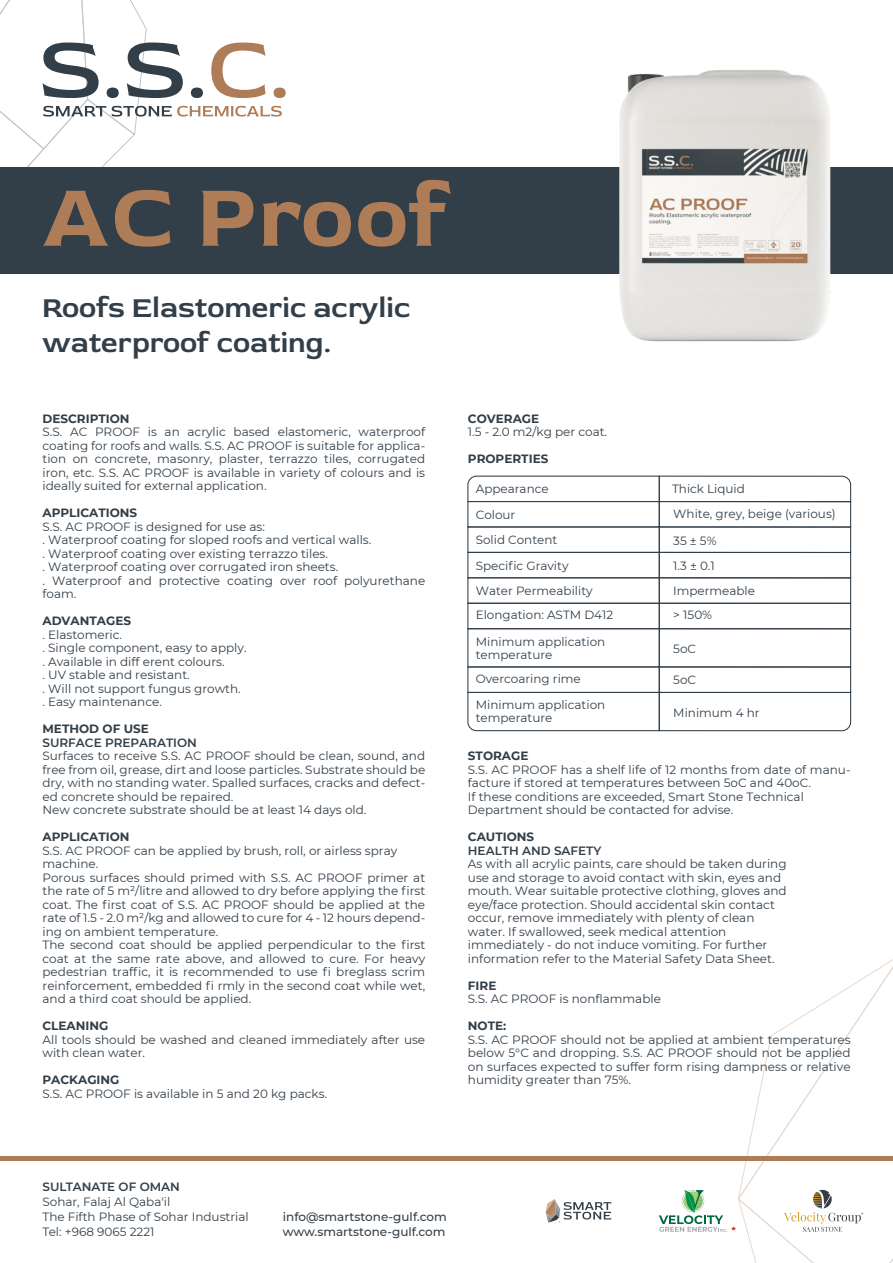
<style>
.page{position:relative;width:893px;height:1263px;background:#fff}
.page>*{position:absolute;margin:0;border:0;box-sizing:border-box;transform-origin:0 0}
.t1{font:700 91.5px "Red Rose";color:#af7c58}
.t2{font:600 29.55px/35px "Red Rose";color:#323e48}
.t3{font:12px/13.5px "Montserrat";color:#323e48}
.t4{font:700 12px "Montserrat";color:#323e48}
.t5{font:600 12px "Montserrat";color:#323e48}
.t6{font:500 12px/15px "Montserrat";color:#323e48}
</style>
<div class="page">
<svg style="left:0;top:0;width:286px;height:167px"></svg>
<div style="left:0;top:167px;width:893px;height:107px;background:#323e48"></div>
<hr style="left:0;top:1157px;width:893px;height:4px;background:#af7c58">
<svg style="left:659px;top:959px;width:234px;height:304px"></svg>
<svg style="left:546px;top:1199px;width:65px;height:24px"></svg>
<svg style="left:467px;top:475px;width:385px;height:28px"></svg>
<div style="left:467px;top:501px;width:193px;height:26px;border:1px solid #323e48"></div>
<div style="left:659px;top:501px;width:192px;height:27px;border:1px solid #323e48"></div>
<div style="left:467px;top:526px;width:193px;height:27px;border:1px solid #323e48"></div>
<div style="left:659px;top:526px;width:192px;height:27px;border:1px solid #323e48"></div>
<div style="left:467px;top:552px;width:193px;height:26px;border:1px solid #323e48"></div>
<div style="left:659px;top:552px;width:192px;height:26px;border:1px solid #323e48"></div>
<div style="left:467px;top:577px;width:193px;height:27px;border:1px solid #323e48"></div>
<div style="left:659px;top:577px;width:192px;height:27px;border:1px solid #323e48"></div>
<div style="left:467px;top:603px;width:193px;height:26px;border:1px solid #323e48"></div>
<div style="left:659px;top:603px;width:192px;height:26px;border:1px solid #323e48"></div>
<div style="left:467px;top:628px;width:193px;height:39px;border:1px solid #323e48"></div>
<div style="left:659px;top:628px;width:192px;height:39px;border:1px solid #323e48"></div>
<div style="left:467px;top:666px;width:193px;height:27px;border:1px solid #323e48"></div>
<div style="left:659px;top:666px;width:192px;height:27px;border:1px solid #323e48"></div>
<svg style="left:467px;top:691px;width:385px;height:41px"></svg>
<img style="left:619px;top:70px;width:212px;height:272px">
<h1 class="t1" style="left:42px;top:145px;width:408px">AC Proof</h1>
<h2 class="t2" style="left:42px;top:289px;width:370px">Roofs Elastomeric acrylic waterproof coating.</h2>
<p class="t4" style="left:43px;top:410px;width:89px">DESCRIPTION</p>
<p class="t3" style="left:43px;top:425px;width:384px;text-align:justify">S.S. AC PROOF is an acrylic based elastomeric, waterproof coating for roofs and walls. S.S. AC PROOF is suitable for applica&shy;tion on concrete, masonry, plaster, terrazzo tiles, corrugated iron, etc. S.S. AC PROOF is available in variety of colours and is ideally suited for external application.</p>
<p class="t4" style="left:43px;top:504px;width:96px">APPLICATIONS</p>
<p class="t3" style="left:43px;top:519px;width:384px">S.S. AC PROOF is designed for use as:<br>. Waterproof coating for sloped roofs and vertical walls.<br>. Waterproof coating over existing terrazzo tiles.<br>. Waterproof coating over corrugated iron sheets.<br>. Waterproof and protective coating over roof polyurethane foam.</p>
<p class="t4" style="left:43px;top:612px;width:90px">ADVANTAGES</p>
<p class="t3" style="left:43px;top:627px;width:206px">. Elastomeric.<br>. Single component, easy to apply. . Available in diff erent colours.<br>. UV stable and resistant.<br>. Will not support fungus growth.<br>. Easy maintenance.</p>
<p class="t4" style="left:43px;top:720px;width:108px">METHOD OF USE</p>
<p class="t5" style="left:43px;top:734px;width:156px">SURFACE PREPARATION</p>
<p class="t3" style="left:43px;top:749px;width:384px">Surfaces to receive S.S. AC PROOF should be clean, sound, and free from oil, grease, dirt and loose particles. Substrate should be dry, with no standing water. Spalled surfaces, cracks and defect&shy;ed concrete should be repaired.<br>New concrete substrate should be at least 14 days old.</p>
<p class="t4" style="left:43px;top:828px;width:89px">APPLICATION</p>
<p class="t3" style="left:43px;top:843px;width:384px">S.S. AC PROOF can be applied by brush, roll, or airless spray machine.<br>Porous surfaces should primed with S.S. AC PROOF primer at the rate of 5 m²/litre and allowed to dry before applying the first coat. The first coat of S.S. AC PROOF should be applied at the rate of 1.5 - 2.0 m²/kg and allowed to cure for 4 - 12 hours depend&shy;ing on ambient temperature.<br>The second coat should be applied perpendicular to the first coat at the same rate above, and allowed to cure. For heavy pedestrian traffic, it is recommended to use fi breglass scrim reinforcement, embedded fi rmly in the second coat while wet, and a third coat should be applied.</p>
<p class="t4" style="left:43px;top:1017px;width:67px">CLEANING</p>
<p class="t3" style="left:43px;top:1032px;width:384px">All tools should be washed and cleaned immediately after use with clean water.</p>
<p class="t4" style="left:43px;top:1071px;width:78px">PACKAGING</p>
<p class="t3" style="left:43px;top:1086px;width:286px">S.S. AC PROOF is available in 5 and 20 kg packs.</p>
<p class="t4" style="left:468px;top:410px;width:73px">COVERAGE</p>
<p class="t3" style="left:468px;top:425px;width:141px">1.5 - 2.0 m2/kg per coat.</p>
<p class="t4" style="left:468px;top:450px;width:82px">PROPERTIES</p>
<p class="t3" style="left:476px;top:481px;width:74px">Appearance</p>
<p class="t3" style="left:672px;top:481px;width:74px">Thick Liquid</p>
<p class="t3" style="left:476px;top:507px;width:41px">Colour</p>
<p class="t3" style="left:673px;top:507px;width:164px">White, grey, beige (various)</p>
<p class="t3" style="left:476px;top:533px;width:83px">Solid Content</p>
<p class="t3" style="left:673px;top:533px;width:45px">35 ± 5%</p>
<p class="t3" style="left:476px;top:558px;width:94px">Specific Gravity</p>
<p class="t3" style="left:673px;top:558px;width:43px">1.3 ± 0.1</p>
<p class="t3" style="left:476px;top:583px;width:118px">Water Permeability</p>
<p class="t3" style="left:673px;top:583px;width:83px">Impermeable</p>
<p class="t3" style="left:476px;top:608px;width:139px">Elongation: ASTM D412</p>
<p class="t3" style="left:673px;top:608px;width:40px">&gt; 150%</p>
<p class="t3" style="left:476px;top:634px;width:131px">Minimum application temperature</p>
<p class="t3" style="left:673px;top:642px;width:24px">5oC</p>
<p class="t3" style="left:476px;top:672px;width:107px">Overcoaring rime</p>
<p class="t3" style="left:673px;top:672px;width:24px">5oC</p>
<p class="t3" style="left:476px;top:697px;width:131px">Minimum application temperature</p>
<p class="t3" style="left:673px;top:705px;width:88px">Minimum 4 hr</p>
<p class="t4" style="left:468px;top:747px;width:62px">STORAGE</p>
<p class="t3" style="left:468px;top:762px;width:384px">S.S. AC PROOF has a shelf life of 12 months from date of manu&shy;facture if stored at temperatures between 5oC and 40oC.<br>If these conditions are exceeded, Smart Stone Technical Department should be contacted for advise.</p>
<p class="t4" style="left:468px;top:828px;width:68px">CAUTIONS</p>
<p class="t5" style="left:468px;top:842px;width:135px">HEALTH AND SAFETY</p>
<p class="t3" style="left:468px;top:857px;width:320px">As with all acrylic paints, care should be taken during use and storage to avoid contact with skin, eyes and mouth. Wear suitable protective clothing, gloves and eye/face protection. Should accidental skin contact occur, remove immediately with plenty of clean water. If swallowed, seek medical attention immediately - do not induce vomiting. For further information refer to the Material Safety Data Sheet.</p>
<p class="t4" style="left:468px;top:977px;width:30px">FIRE</p>
<p class="t3" style="left:468px;top:992px;width:195px">S.S. AC PROOF is nonflammable</p>
<p class="t4" style="left:468px;top:1017px;width:40px">NOTE:</p>
<p class="t3" style="left:468px;top:1032px;width:384px;text-align:justify">S.S. AC PROOF should not be applied at ambient temperatures below 5°C and dropping. S.S. AC PROOF should not be applied on surfaces expected to suffer form rising dampness or relative humidity greater than 75%.</p>
<p class="t5" style="left:43px;top:1178px;width:139px">SULTANATE OF OMAN</p>
<p class="t3" style="left:43px;top:1193px;width:208px;line-height:15px">Sohar, Falaj Al Qaba'il<br>The Fifth Phase of Sohar Industrial<br>Tel: +968 9065 2221</p>
<p class="t6" style="left:283px;top:1208px;width:165px">info@smartstone-gulf.com www.smartstone-gulf.com</p>
</div>
